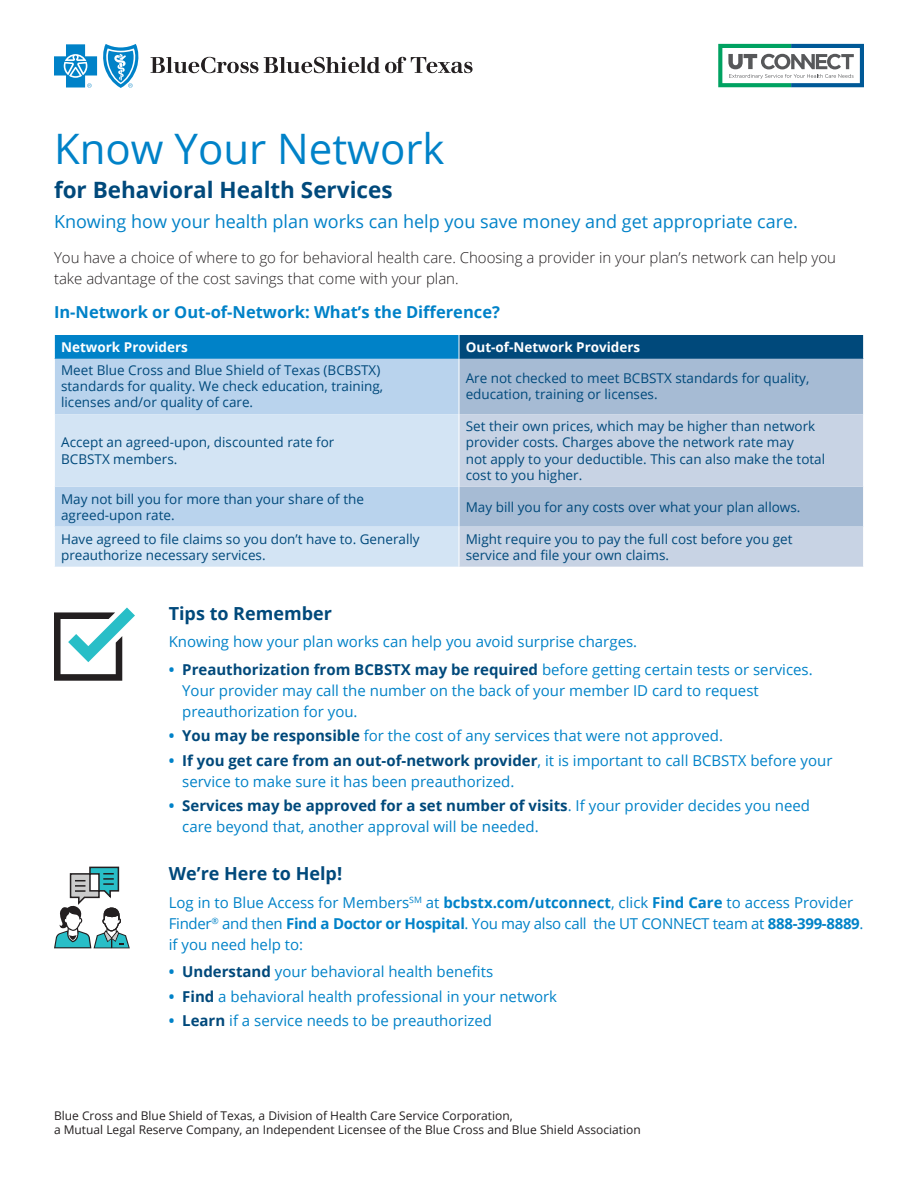
<style>
.page{position:relative;width:918px;height:1188px;background:#fff}
.page>*{position:absolute;margin:0;border:0;box-sizing:border-box;transform-origin:0 0}
.t1{font:42px "Open Sans";color:#0082c8}
.subtitle{font:700 22.5px "Open Sans";color:#00497b}
.intro{font:18px "Open Sans";color:#0082c8}
.callout_heading{font:700 18px "Open Sans";color:#00497b}
.heading{font:700 16.5px "Open Sans";color:#0082c8}
.callout{font:15px/21px "Open Sans";color:#0082c8}
.body{font:300 15px/21px "Open Sans";color:#231f20}
.table_body{font:13.5px/16.2px "Open Sans";color:#00497b}
.table_heading{font:700 13.5px "Open Sans";color:#fff}
.taglines{font:12px/14.4px "Open Sans";color:#231f20}
.s1{font-weight:700}
.s2{font-weight:700;color:#00497b}
</style>
<div class="page">
<div style="left:54px;top:335px;width:405px;height:24px;background:#0082c8"></div>
<div style="left:459px;top:335px;width:405px;height:24px;background:#00497b"></div>
<div style="left:55px;top:359px;width:404px;height:55px;background:#b9d3ed"></div>
<div style="left:460px;top:359px;width:403px;height:55px;background:#a6bbd4"></div>
<svg style="left:55px;top:414px;width:404px;height:153px;background:#ccdff2"></svg>
<svg style="left:460px;top:414px;width:403px;height:153px;background:#bfcde0"></svg>
<svg style="left:863px;top:335px;width:1px;height:24px"></svg>
<svg style="left:54px;top:335px;width:1px;height:24px"></svg>
<svg style="left:459px;top:335px;width:1px;height:24px"></svg>
<svg style="left:54px;top:608px;width:81px;height:73px"></svg>
<svg style="left:54px;top:867px;width:76px;height:81px"></svg>
<svg style="left:151px;top:57px;width:322px;height:16px"></svg>
<svg style="left:54px;top:44px;width:85px;height:44px"></svg>
<svg style="left:718px;top:44px;width:146px;height:43px"></svg>
<p class="t1" style="left:54px;top:120px;width:392px">Know Your Network</p>
<p class="subtitle" style="left:54px;top:173px;width:340px">for Behavioral Health Services</p>
<p class="intro" style="left:54px;top:209px;width:746px">Knowing how your health plan works can help you save money and get appropriate care.</p>
<p class="body" style="left:54px;top:246px;width:784px">You have a choice of where to go for behavioral health care. Choosing a provider in your plan’s network can help you take advantage of the cost savings that come with your plan.</p>
<p class="heading" style="left:54px;top:301px;width:448px">In-Network or Out-of-Network: What’s the Difference?</p>
<p class="table_heading" style="left:61px;top:338px;width:128px">Network Providers</p>
<p class="table_heading" style="left:466px;top:338px;width:176px">Out-of-Network Providers</p>
<p class="table_body" style="left:61px;top:362px;width:324px">Meet Blue Cross and Blue Shield of Texas (BCBSTX) standards for quality. We check education, training, licenses and/or quality of care.</p>
<p class="table_body" style="left:466px;top:370px;width:345px">Are not checked to meet BCBSTX standards for quality, education, training or licenses.</p>
<p class="table_body" style="left:61px;top:434px;width:275px">Accept an agreed-upon, discounted rate for<br>BCBSTX members.</p>
<p class="table_body" style="left:466px;top:418px;width:361px">Set their own prices, which may be higher than network provider costs. Charges above the network rate may<br>not apply to your deductible. This can also make the total cost to you higher.</p>
<p class="table_body" style="left:61px;top:490px;width:304px">May not bill you for more than your share of the agreed-upon rate.</p>
<p class="table_body" style="left:466px;top:498px;width:336px">May bill you for any costs over what your plan allows.</p>
<p class="table_body" style="left:61px;top:530px;width:360px">Have agreed to file claims so you don’t have to. Generally preauthorize necessary services.</p>
<p class="table_body" style="left:466px;top:530px;width:328px">Might require you to pay the full cost before you get service and file your own claims.</p>
<p class="callout_heading" style="left:169px;top:600px;width:165px">Tips to Remember</p>
<p class="callout" style="left:169px;top:631px;width:470px">Knowing how your plan works can help you avoid surprise charges.</p>
<p class="callout" style="left:182px;top:659px;width:632px;text-indent:-14px"><span class="s1">•</span> <span class="s2">Preauthorization from BCBSTX may be required</span> before getting certain tests or services.<br>Your provider may call the number on the back of your member ID card to request preauthorization for you.</p>
<p class="callout" style="left:169px;top:725px;width:556px"><span class="s1">•</span> <span class="s2">You may be responsible</span> for the cost of any services that were not approved.</p>
<p class="callout" style="left:182px;top:750px;width:652px;text-indent:-14px"><span class="s1">•</span> <span class="s2">If you get care from an out-of-network provider</span>, it is important to call BCBSTX before your service to make sure it has been preauthorized.</p>
<p class="callout" style="left:182px;top:795px;width:629px;text-indent:-14px"><span class="s1">•</span> <span class="s2">Services may be approved for a set number of visits</span>. If your provider decides you need care beyond that, another approval will be needed.</p>
<p class="callout_heading" style="left:169px;top:861px;width:175px">We’re Here to Help!</p>
<p class="callout" style="left:169px;top:891px;width:696px">Log in to Blue Access for Members<sup>SM</sup> at <span class="s1">bcbstx.com/utconnect</span>, click <span class="s1">Find Care</span> to access Provider<br>Finder<sup>®</sup> and then <span class="s1">Find a Doctor or Hospital</span>. You may also call the UT CONNECT team at <span class="s1">888-399-8889</span>. if you need help to:</p>
<p class="callout" style="left:169px;top:961px;width:326px"><span class="s1">•</span> <span class="s2">Understand</span> your behavioral health benefits</p>
<p class="callout" style="left:169px;top:985px;width:390px"><span class="s1">•</span> <span class="s2">Find</span> a behavioral health professional in your network</p>
<p class="callout" style="left:169px;top:1010px;width:325px"><span class="s1">•</span> <span class="s2">Learn</span> if a service needs to be preauthorized</p>
<p class="taglines" style="left:54px;top:1108px;width:588px">Blue Cross and Blue Shield of Texas, a Division of Health Care Service Corporation,<br>a Mutual Legal Reserve Company, an Independent Licensee of the Blue Cross and Blue Shield Association</p>
</div>
